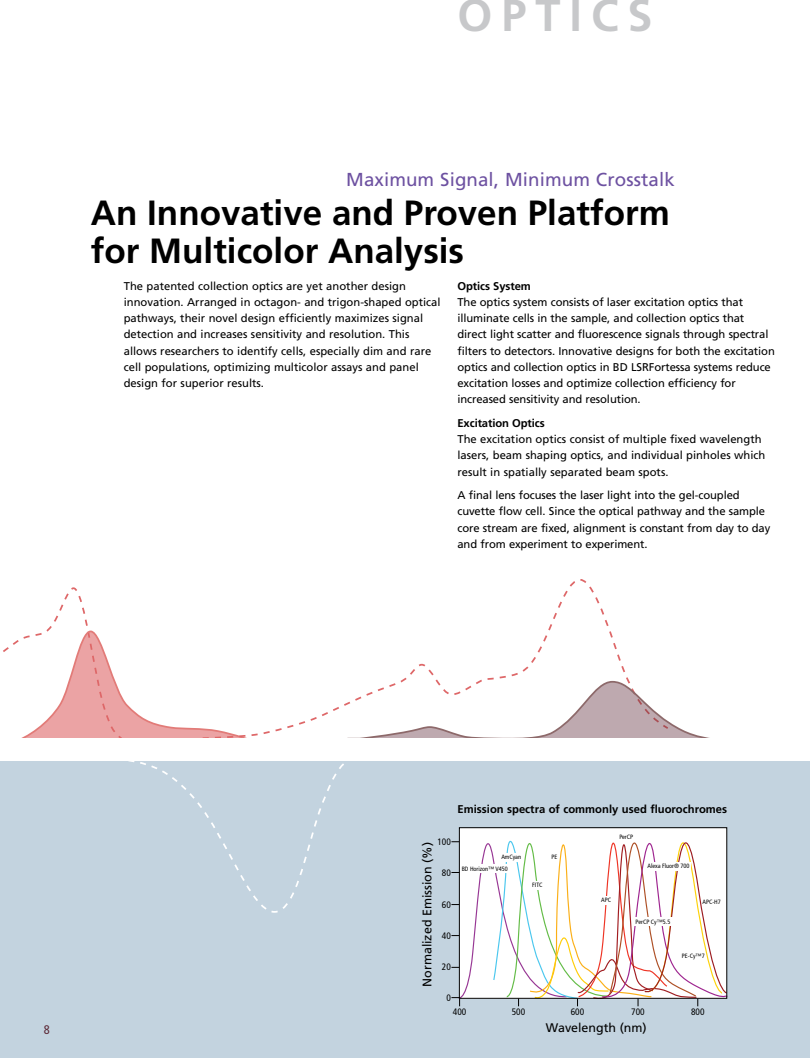
<style>
.page{position:relative;width:810px;height:1058px;background:#fff}
.page>*{position:absolute;margin:0;border:0;box-sizing:border-box;transform-origin:0 0}
.t1{font:700 45px "Frutiger";letter-spacing:.2em;color:#c7c8ca}
.t2{font:700 35px/37.5px "Frutiger";color:#000}
.t3{font:18.75px "Frutiger";letter-spacing:.005em;color:#6d51a1}
.t4{font:12.5px "Frutiger";color:#000}
.t5{font:condensed 12.5px "Frutiger";color:#5c2836}
.t6{font:11.25px/16.2px "Frutiger";letter-spacing:-.01em;color:#000}
.t7{font:700 11.25px "Frutiger";color:#000}
.t8{font:condensed 9.38px "Frutiger";color:#000}
.t9{font:condensed 6.25px "Frutiger";color:#000}
</style>
<div class="page">
<div style="left:0;top:761px;width:810px;height:297px;background:#c3d3df"></div>
<svg style="left:128px;top:761px;width:216px;height:152px"></svg>
<svg style="left:3px;top:587px;width:198px;height:151px"></svg>
<svg style="left:201px;top:579px;width:428px;height:159px"></svg>
<svg style="left:347px;top:680px;width:363px;height:58px"></svg>
<svg style="left:451px;top:827px;width:277px;height:179px;background:#efebe9"></svg>
<h1 class="t1" style="left:458px;top:-11px;width:197px">OPTICS</h1>
<h3 class="t3" style="left:346px;top:168px;width:330px">Maximum Signal, Minimum Crosstalk</h3>
<h2 class="t2" style="left:91px;top:194px;width:581px">An Innovative and Proven Platform for Multicolor Analysis</h2>
<p class="t6" style="left:124px;top:277px;width:318px">The patented collection optics are yet another design innovation. Arranged in octagon- and trigon-shaped optical pathways, their novel design efficiently maximizes signal detection and increases sensitivity and resolution. This allows researchers to identify cells, especially dim and rare cell populations, optimizing multicolor assays and panel design for superior results.</p>
<p class="t7" style="left:458px;top:279px;width:75px">Optics System</p>
<p class="t6" style="left:458px;top:294px;width:319px">The optics system consists of laser excitation optics that illuminate cells in the sample, and collection optics that direct light scatter and fluorescence signals through spectral filters to detectors. Innovative designs for both the excitation optics and collection optics in BD LSRFortessa systems reduce excitation losses and optimize collection efficiency for increased sensitivity and resolution.</p>
<p class="t7" style="left:458px;top:416px;width:89px">Excitation Optics</p>
<p class="t6" style="left:458px;top:431px;width:309px">The excitation optics consist of multiple fixed wavelength lasers, beam shaping optics, and individual pinholes which result in spatially separated beam spots.</p>
<p class="t6" style="left:458px;top:487px;width:314px">A final lens focuses the laser light into the gel-coupled cuvette flow cell. Since the optical pathway and the sample core stream are fixed, alignment is constant from day to day and from experiment to experiment.</p>
<p class="t5" style="left:44px;top:1022px;width:7px">8</p>
<p class="t7" style="left:458px;top:802px;width:271px">Emission spectra of commonly used fluorochromes</p>
<p class="t8" style="left:437px;top:836px;width:15px">100</p>
<p class="t4" style="left:420px;top:986px;width:146px;rotate:-90deg">Normalized Emission (%)</p>
<p class="t8" style="left:442px;top:866px;width:10px">80</p>
<p class="t8" style="left:442px;top:899px;width:10px">60</p>
<p class="t8" style="left:442px;top:930px;width:10px">40</p>
<p class="t8" style="left:442px;top:961px;width:10px">20</p>
<p class="t8" style="left:446px;top:992px;width:6px">0</p>
<p class="t9" style="left:501px;top:853px;width:21px">AmCyan</p>
<p class="t9" style="left:462px;top:864px;width:48px">BD Horizon™ V450</p>
<p class="t9" style="left:532px;top:881px;width:12px">FITC</p>
<p class="t9" style="left:551px;top:853px;width:7px">PE</p>
<p class="t9" style="left:619px;top:833px;width:15px">PerCP</p>
<p class="t9" style="left:647px;top:862px;width:44px">Alexa Fluor® 700</p>
<p class="t9" style="left:601px;top:896px;width:11px">APC</p>
<p class="t9" style="left:636px;top:917px;width:36px">PerCP Cy™5.5</p>
<p class="t9" style="left:702px;top:897px;width:20px">APC-H7</p>
<p class="t9" style="left:682px;top:951px;width:24px">PE-Cy™7</p>
<p class="t8" style="left:453px;top:1006px;width:15px">400</p>
<p class="t8" style="left:512px;top:1006px;width:15px">500</p>
<p class="t8" style="left:571px;top:1006px;width:15px">600</p>
<p class="t8" style="left:631px;top:1006px;width:15px">700</p>
<p class="t8" style="left:691px;top:1006px;width:15px">800</p>
<p class="t4" style="left:546px;top:1020px;width:102px">Wavelength (nm)</p>
</div>
